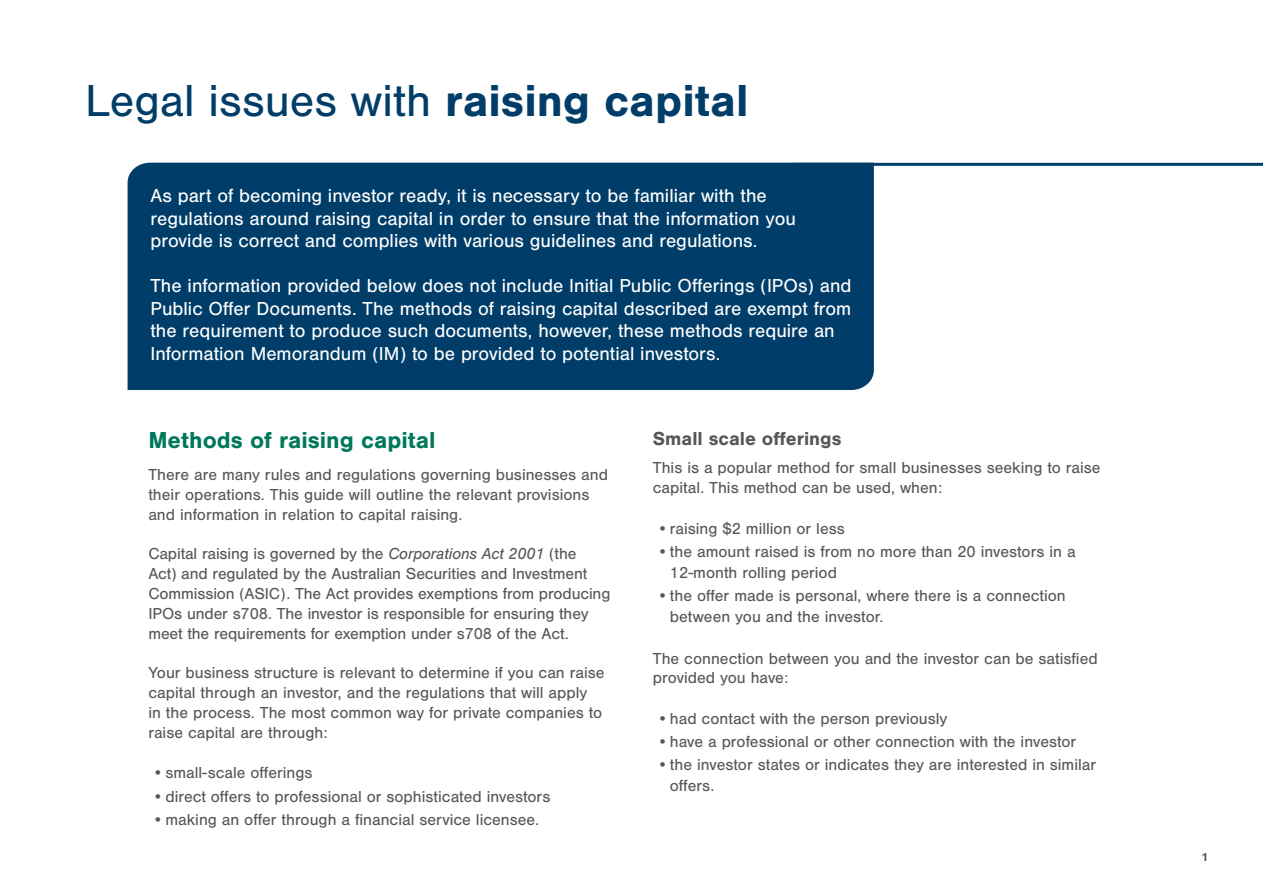
<style>
.page{position:relative;width:1263px;height:893px;background:#fff}
.page>*{position:absolute;margin:0;border:0;box-sizing:border-box;transform-origin:0 0}
.t1{font:46.5px "Nimbus San";color:#003e69}
.t2{font:700 24px "Nimbus San";color:#00785c}
.t3{font:19.5px/22.5px "Nimbus San";color:#fff}
.t4{font:700 19.5px "Nimbus San";color:#575756}
.t5{font:16.5px/19.8px "Nimbus San";color:#575756}
.t6{font:700 12px "Nimbus San";color:#575756}
.s1{font-weight:700}
.s2{font-style:italic}
</style>
<div class="page">
<hr style="left:793px;top:163px;width:470px;height:3px;background:#003e69">
<div style="left:128px;top:163px;width:746px;height:227px;background:#003e69"></div>
<h1 class="t1" style="left:85px;top:75px;width:665px">Legal issues with <span class="s1">raising capital</span></h1>
<p class="t3" style="left:150px;top:185px;width:647px">As part of becoming investor ready, it is necessary to be familiar with the regulations around raising capital in order to ensure that the information you provide is correct and complies with various guidelines and regulations.</p>
<p class="t3" style="left:150px;top:275px;width:702px">The information provided below does not include Initial Public Offerings (IPOs) and Public Offer Documents. The methods of raising capital described are exempt from the requirement to produce such documents, however, these methods require an Information Memorandum (IM) to be provided to potential investors.</p>
<h2 class="t2" style="left:148px;top:426px;width:289px">Methods of raising capital</h2>
<p class="t5" style="left:148px;top:465px;width:461px">There are many rules and regulations governing businesses and their operations. This guide will outline the relevant provisions and information in relation to capital raising.</p>
<p class="t5" style="left:148px;top:544px;width:463px">Capital raising is governed by the <span class="s2">Corporations Act 2001</span> (the<br>Act) and regulated by the Australian Securities and Investment Commission (ASIC). The Act provides exemptions from producing IPOs under s708. The investor is responsible for ensuring they meet the requirements for exemption under s708 of the Act.</p>
<p class="t5" style="left:148px;top:663px;width:458px">Your business structure is relevant to determine if you can raise capital through an investor, and the regulations that will apply<br>in the process. The most common way for private companies to raise capital are through:</p>
<p class="t5" style="left:153px;top:763px;width:161px">•small-scale offerings</p>
<p class="t5" style="left:153px;top:786px;width:399px">•direct offers to professional or sophisticated investors</p>
<p class="t5" style="left:153px;top:810px;width:388px">•making an offer through a financial service licensee.</p>
<p class="t4" style="left:653px;top:427px;width:190px">Small scale offerings</p>
<p class="t5" style="left:653px;top:458px;width:449px">This is a popular method for small businesses seeking to raise capital. This method can be used, when:</p>
<p class="t5" style="left:657px;top:518px;width:189px">•raising $2 million or less</p>
<p class="t5" style="left:670px;top:541px;width:407px;line-height:21px;text-indent:-13px">•the amount raised is from no more than 20 investors in a<br>12-month rolling period</p>
<p class="t5" style="left:670px;top:585px;width:397px;line-height:21px;text-indent:-13px">•the offer made is personal, where there is a connection between you and the investor.</p>
<p class="t5" style="left:653px;top:648px;width:446px">The connection between you and the investor can be satisfied provided you have:</p>
<p class="t5" style="left:657px;top:709px;width:292px">•had contact with the person previously</p>
<p class="t5" style="left:657px;top:732px;width:421px">•have a professional or other connection with the investor</p>
<p class="t5" style="left:670px;top:755px;width:428px;line-height:21px;text-indent:-13px">•the investor states or indicates they are interested in similar offers.</p>
<p class="t6" style="left:1201px;top:850px;width:8px">1</p>
</div>
